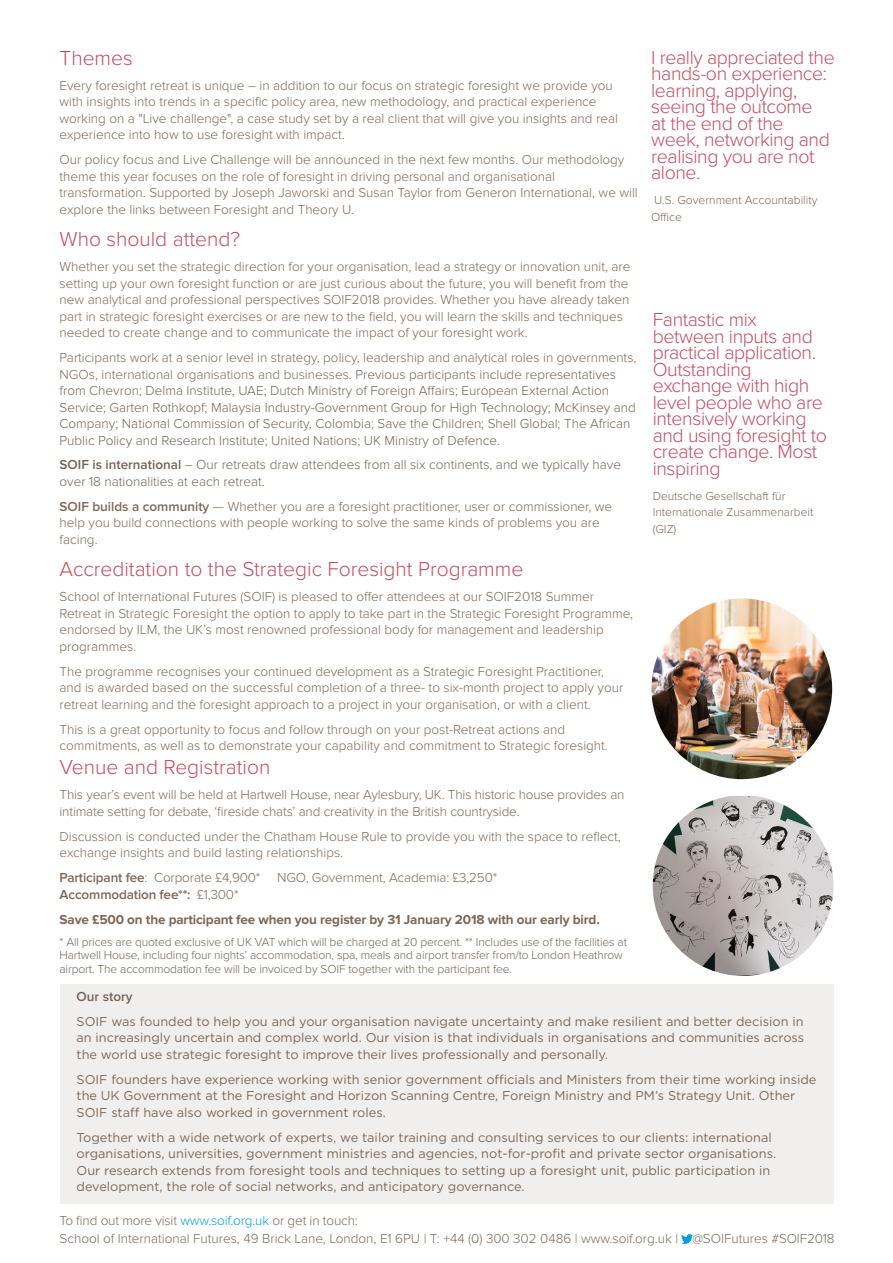
<style>
.page{position:relative;width:893px;height:1263px;background:#fff}
.page>*{position:absolute;margin:0;border:0;box-sizing:border-box;transform-origin:0 0}
.New_Heading{font:300 21px "Proxima Nova";color:#c34e60}
.t1{font:300 19.5px/16.5px "Proxima Nova";letter-spacing:-.02em;color:#c34e60}
.t2{font:300 13.5px/16.5px "Proxima Nova";color:#7d6857}
.t3{font:300 13.5px/16.5px "Proxima Nova";color:#736359}
.t4{font:700 13.5px "Proxima Nova";letter-spacing:-.01em;color:#7d6857}
.t5{font:600 13.5px "Proxima Nova";color:#736359}
.t6{font:12.75px/16.5px "Gotham";color:#7d6857}
.t7{font:300 12px/13.5px "Proxima Nova";letter-spacing:-.01em;color:#736359}
.t8{font:300 12px/16.5px "Proxima Nova";color:#7d6857}
.s1{color:#7d6857}
.s2{font-weight:600}
.s3{color:#009fe3}
</style>
<div class="page">
<div style="left:60px;top:984px;width:773px;height:219px;background:#f1efee"></div>
<img style="left:653px;top:796px;width:180px;height:180px">
<img style="left:651px;top:598px;width:181px;height:181px;border-radius:90px">
<svg style="left:682px;top:1234px;width:10px;height:10px"></svg>
<p class="New_Heading" style="left:60px;top:46px;width:75px">Themes</p>
<p class="t2" style="left:60px;top:77px;width:560px">Every foresight retreat is unique – in addition to our focus on strategic foresight we provide you with insights into trends in a specific policy area, new methodology, and practical experience working on a "Live challenge", a case study set by a real client that will give you insights and real experience into how to use foresight with impact.</p>
<p class="t2" style="left:60px;top:152px;width:580px">Our policy focus and Live Challenge will be announced in the next few months. Our methodology theme this year focuses on the role of foresight in driving personal and organisational transformation. Supported by Joseph Jaworski and Susan Taylor from Generon International, we will explore the links between Foresight and Theory U.</p>
<p class="New_Heading" style="left:60px;top:227px;width:182px">Who should attend?</p>
<p class="t2" style="left:60px;top:258px;width:572px">Whether you set the strategic direction for your organisation, lead a strategy or innovation unit, are setting up your own foresight function or are just curious about the future, you will benefit from the new analytical and professional perspectives SOIF2018 provides. Whether you have already taken part in strategic foresight exercises or are new to the field, you will learn the skills and techniques needed to create change and to communicate the impact of your foresight work.</p>
<p class="t3" style="left:60px;top:349px;width:578px"><span class="s1">Participants work at a senior level in strategy, policy, leadership and analytical roles in governments, NGOs, international organisations and businesses.</span> Previous participants include representatives from Chevron; Delma Institute, UAE; Dutch Ministry of Foreign Affairs; European External Action Service; Garten Rothkopf; Malaysia Industry-Government Group for High Technology; McKinsey and Company; National Commission of Security, Colombia; Save the Children; Shell Global; The African Public Policy and Research Institute; United Nations; UK Ministry of Defence.</p>
<p class="t3" style="left:60px;top:457px;width:563px"><span class="s2">SOIF is international</span> – Our retreats draw attendees from all six continents, and we typically have over 18 nationalities at each retreat.</p>
<p class="t2" style="left:60px;top:498px;width:554px"><span class="s2">SOIF builds a community</span> — Whether you are a foresight practitioner, user or commissioner, we help you build connections with people working to solve the same kinds of problems you are facing.</p>
<p class="New_Heading" style="left:60px;top:557px;width:465px">Accreditation to the Strategic Foresight Programme</p>
<p class="t2" style="left:60px;top:589px;width:575px">School of International Futures (SOIF) is pleased to offer attendees at our SOIF2018 Summer Retreat in Strategic Foresight the option to apply to take part in the Strategic Foresight Programme, endorsed by ILM, the UK’s most renowned professional body for management and leadership programmes.</p>
<p class="t2" style="left:60px;top:663px;width:565px">The programme recognises your continued development as a Strategic Foresight Practitioner, and is awarded based on the successful completion of a three- to six-month project to apply your retreat learning and the foresight approach to a project in your organisation, or with a client.</p>
<p class="t2" style="left:60px;top:721px;width:550px">This is a great opportunity to focus and follow through on your post-Retreat actions and commitments, as well as to demonstrate your capability and commitment to Strategic foresight.</p>
<p class="New_Heading" style="left:60px;top:755px;width:212px">Venue and Registration</p>
<p class="t2" style="left:60px;top:786px;width:566px">This year’s event will be held at Hartwell House, near Aylesbury, UK. This historic house provides an intimate setting for debate, ‘fireside chats’ and creativity in the British countryside.</p>
<p class="t2" style="left:60px;top:828px;width:563px">Discussion is conducted under the Chatham House Rule to provide you with the space to reflect, exchange insights and build lasting relationships.</p>
<p class="t2" style="left:60px;top:869px;width:439px"><span class="s2">Participant fee</span>: Corporate £4,900* NGO, Government, Academia: £3,250*<br><span class="s2">Accommodation fee**:</span> £1,300*</p>
<p class="t4" style="left:60px;top:911px;width:542px">Save £500 on the participant fee when you register by 31 January 2018 with our early bird.</p>
<p class="t7" style="left:60px;top:935px;width:569px">* All prices are quoted exclusive of UK VAT which will be charged at 20 percent. ** Includes use of the facilities at<br>Hartwell House, including four nights’ accommodation, spa, meals and airport transfer from/to London Heathrow airport. The accommodation fee will be invoiced by SOIF together with the participant fee.</p>
<p class="t1" style="left:651px;top:49px;width:185px">I really appreciated the hands-on experience: learning, applying, seeing the outcome<br>at the end of the week, networking and realising you are not alone.</p>
<p class="t8" style="left:651px;top:192px;width:168px">U.S. Government Accountability<br>Office</p>
<p class="t1" style="left:653px;top:312px;width:176px">Fantastic mix between inputs and practical application.<br>Outstanding exchange with high level people who are intensively working and using foresight to create change. Most inspiring</p>
<p class="t8" style="left:653px;top:488px;width:162px">Deutsche Gesellschaft für<br>Internationale Zusammenarbeit (GIZ)</p>
<p class="t5" style="left:77px;top:988px;width:58px">Our story</p>
<p class="t6" style="left:77px;top:1013px;width:729px;text-align:justify">SOIF was founded to help you and your organisation navigate uncertainty and make resilient and better decision in an increasingly uncertain and complex world. Our vision is that individuals in organisations and communities across the world use strategic foresight to improve their lives professionally and personally.</p>
<p class="t6" style="left:77px;top:1071px;width:741px">SOIF founders have experience working with senior government officials and Ministers from their time working inside the UK Government at the Foresight and Horizon Scanning Centre, Foreign Ministry and PM’s Strategy Unit. Other<br>SOIF staff have also worked in government roles.</p>
<p class="t6" style="left:77px;top:1129px;width:701px">Together with a wide network of experts, we tailor training and consulting services to our clients: international organisations, universities, government ministries and agencies, not-for-profit and private sector organisations.<br>Our research extends from foresight tools and techniques to setting up a foresight unit, public participation in development, the role of social networks, and anticipatory governance.</p>
<p class="t2" style="left:60px;top:1211px;width:776px;line-height:18px">To find out more visit <span class="s3">www.soif.org.uk</span> or get in touch:<br>School of International Futures, 49 Brick Lane, London, E1 6PU | T: +44 (0) 300 302 0486 | www.soif.org.uk | @SOIFutures #SOIF2018</p>
</div>
